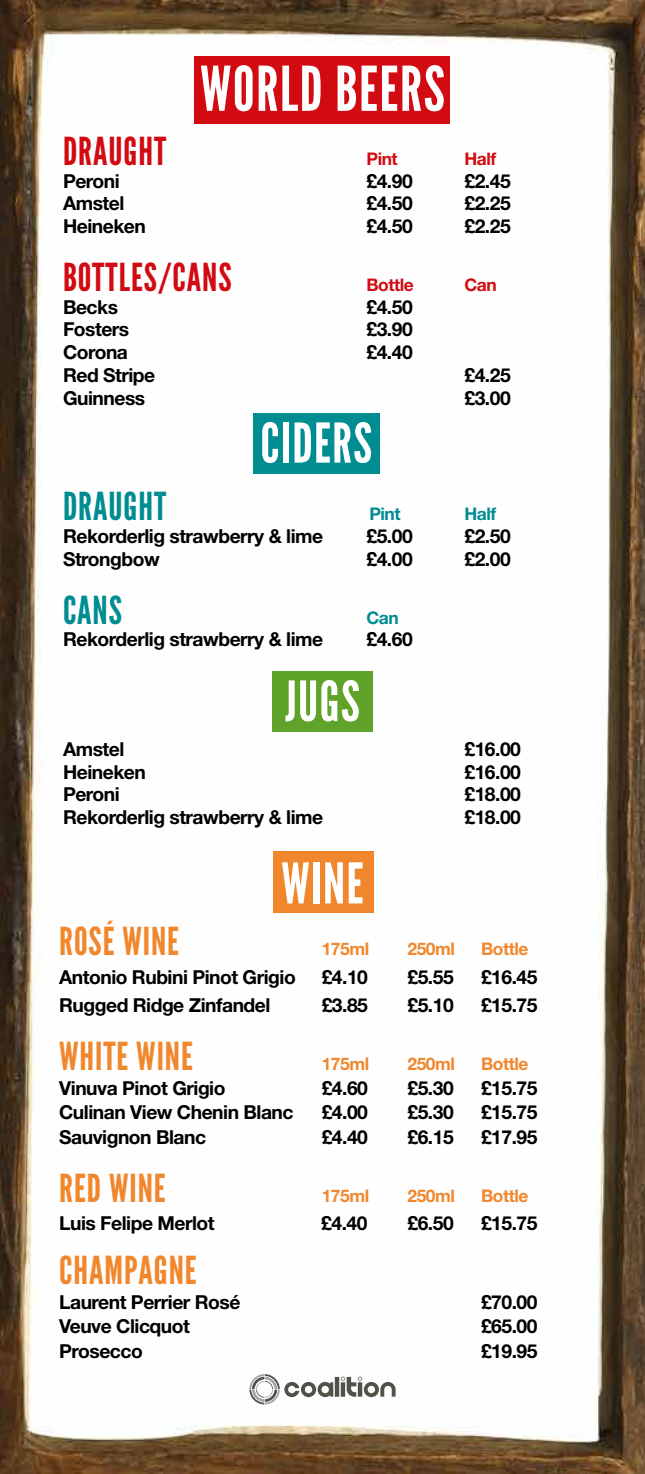
<style>
.page{position:relative;width:645px;height:1474px;background:#fff}
.page>*{position:absolute;margin:0;border:0;box-sizing:border-box;transform-origin:0 0}
.t1{font:61.6px "League Gothic";letter-spacing:.025em;color:#fff}
.t2{font:56px "League Gothic";color:#fff}
.t3{font:55.3px "League Gothic";color:#fff}
.t4{font:54.6px "League Gothic";letter-spacing:.025em;color:#fff}
.t5{font:38.5px "League Gothic";letter-spacing:.025em;color:#f1872d}
.t6{font:38.5px "League Gothic";letter-spacing:.025em;color:#d20a11}
.t7{font:38.5px "League Gothic";letter-spacing:.025em;color:#008d92}
.t8{font:700 19.25px "Helvetica Neue LT Std";letter-spacing:-.025em;color:#000}
.t9{font:700 17.32px "Helvetica Neue LT Std";letter-spacing:-.025em;color:#f1872d}
.t10{font:700 17.32px "Helvetica Neue LT Std";letter-spacing:-.025em;color:#d20a11}
.t11{font:700 17.32px "Helvetica Neue LT Std";letter-spacing:-.025em;color:#008d92}
</style>
<div class="page">
<img style="left:0;top:0;width:645px;height:1473px">
<div style="left:195px;top:56px;width:255px;height:67px;background:#d20a11"></div>
<div style="left:253px;top:414px;width:127px;height:60px;background:#008d92"></div>
<div style="left:272px;top:671px;width:101px;height:61px;background:#5fa32a"></div>
<svg style="left:249px;top:1373px;width:147px;height:31px"></svg>
<div style="left:273px;top:851px;width:101px;height:61px;background:#f1872d"></div>
<h3 class="t6" style="left:63px;top:129px;width:105px">DRAUGHT</h3>
<h1 class="t1" style="left:200px;top:54px;width:246px">WORLD BEERS</h1>
<p class="t10" style="left:366px;top:148px;width:33px">Pint</p>
<p class="t10" style="left:464px;top:148px;width:33px">Half</p>
<p class="t8" style="left:63px;top:169px;width:58px">Peroni</p>
<p class="t8" style="left:366px;top:169px;width:48px">£4.90</p>
<p class="t8" style="left:464px;top:169px;width:48px">£2.45</p>
<p class="t8" style="left:63px;top:192px;width:63px">Amstel</p>
<p class="t8" style="left:366px;top:192px;width:48px">£4.50</p>
<p class="t8" style="left:464px;top:192px;width:48px">£2.25</p>
<p class="t8" style="left:63px;top:214px;width:84px">Heineken</p>
<p class="t8" style="left:366px;top:214px;width:48px">£4.50</p>
<p class="t8" style="left:464px;top:214px;width:48px">£2.25</p>
<h3 class="t6" style="left:63px;top:255px;width:170px">BOTTLES/CANS</h3>
<p class="t10" style="left:366px;top:274px;width:49px">Bottle</p>
<p class="t10" style="left:464px;top:274px;width:34px">Can</p>
<p class="t8" style="left:63px;top:295px;width:57px">Becks</p>
<p class="t8" style="left:366px;top:295px;width:48px">£4.50</p>
<p class="t8" style="left:63px;top:318px;width:68px">Fosters</p>
<p class="t8" style="left:366px;top:318px;width:48px">£3.90</p>
<p class="t8" style="left:63px;top:340px;width:66px">Corona</p>
<p class="t8" style="left:366px;top:340px;width:48px">£4.40</p>
<p class="t8" style="left:63px;top:363px;width:94px">Red Stripe</p>
<p class="t8" style="left:464px;top:363px;width:48px">£4.25</p>
<p class="t8" style="left:63px;top:386px;width:84px">Guinness</p>
<p class="t8" style="left:464px;top:386px;width:48px">£3.00</p>
<h3 class="t7" style="left:63px;top:484px;width:105px">DRAUGHT</h3>
<h3 class="t4" style="left:260px;top:412px;width:113px">CIDERS</h3>
<p class="t11" style="left:369px;top:503px;width:33px">Pint</p>
<p class="t11" style="left:464px;top:503px;width:33px">Half</p>
<p class="t8" style="left:63px;top:524px;width:262px">Rekorderlig strawberry &amp; lime</p>
<p class="t8" style="left:366px;top:524px;width:48px">£5.00</p>
<p class="t8" style="left:464px;top:524px;width:48px">£2.50</p>
<p class="t8" style="left:63px;top:547px;width:98px">Strongbow</p>
<p class="t8" style="left:366px;top:547px;width:48px">£4.00</p>
<p class="t8" style="left:464px;top:547px;width:48px">£2.00</p>
<h3 class="t7" style="left:63px;top:588px;width:61px">CANS</h3>
<p class="t11" style="left:366px;top:607px;width:34px">Can</p>
<p class="t8" style="left:63px;top:627px;width:262px">Rekorderlig strawberry &amp; lime</p>
<p class="t8" style="left:366px;top:627px;width:48px">£4.60</p>
<h3 class="t3" style="left:285px;top:669px;width:76px">JUGS</h3>
<p class="t8" style="left:63px;top:737px;width:63px">Amstel</p>
<p class="t8" style="left:464px;top:737px;width:58px">£16.00</p>
<p class="t8" style="left:63px;top:760px;width:84px">Heineken</p>
<p class="t8" style="left:464px;top:760px;width:58px">£16.00</p>
<p class="t8" style="left:63px;top:782px;width:58px">Peroni</p>
<p class="t8" style="left:464px;top:782px;width:58px">£18.00</p>
<p class="t8" style="left:63px;top:805px;width:262px">Rekorderlig strawberry &amp; lime</p>
<p class="t8" style="left:464px;top:805px;width:58px">£18.00</p>
<h3 class="t5" style="left:59px;top:918px;width:121px">ROSÉ WINE</h3>
<h2 class="t2" style="left:281px;top:851px;width:84px">WINE</h2>
<p class="t9" style="left:322px;top:937px;width:49px">175ml</p>
<p class="t9" style="left:407px;top:937px;width:49px">250ml</p>
<p class="t9" style="left:481px;top:937px;width:49px">Bottle</p>
<p class="t8" style="left:59px;top:964px;width:238px">Antonio Rubini Pinot Grigio</p>
<p class="t8" style="left:322px;top:964px;width:48px">£4.10</p>
<p class="t8" style="left:407px;top:964px;width:48px">£5.55</p>
<p class="t8" style="left:481px;top:964px;width:58px">£16.45</p>
<p class="t8" style="left:59px;top:993px;width:213px">Rugged Ridge Zinfandel</p>
<p class="t8" style="left:322px;top:993px;width:48px">£3.85</p>
<p class="t8" style="left:407px;top:993px;width:48px">£5.10</p>
<p class="t8" style="left:481px;top:993px;width:58px">£15.75</p>
<h3 class="t5" style="left:59px;top:1034px;width:135px">WHITE WINE</h3>
<p class="t9" style="left:322px;top:1053px;width:49px">175ml</p>
<p class="t9" style="left:407px;top:1053px;width:49px">250ml</p>
<p class="t9" style="left:481px;top:1053px;width:49px">Bottle</p>
<p class="t8" style="left:59px;top:1075px;width:168px">Vinuva Pinot Grigio</p>
<p class="t8" style="left:322px;top:1075px;width:48px">£4.60</p>
<p class="t8" style="left:407px;top:1075px;width:48px">£5.30</p>
<p class="t8" style="left:481px;top:1075px;width:58px">£15.75</p>
<p class="t8" style="left:59px;top:1100px;width:236px">Culinan View Chenin Blanc</p>
<p class="t8" style="left:322px;top:1100px;width:48px">£4.00</p>
<p class="t8" style="left:407px;top:1100px;width:48px">£5.30</p>
<p class="t8" style="left:481px;top:1100px;width:58px">£15.75</p>
<p class="t8" style="left:59px;top:1124px;width:148px">Sauvignon Blanc</p>
<p class="t8" style="left:322px;top:1124px;width:48px">£4.40</p>
<p class="t8" style="left:407px;top:1124px;width:48px">£6.15</p>
<p class="t8" style="left:481px;top:1124px;width:58px">£17.95</p>
<h3 class="t5" style="left:59px;top:1165px;width:108px">RED WINE</h3>
<p class="t9" style="left:322px;top:1184px;width:49px">175ml</p>
<p class="t9" style="left:407px;top:1184px;width:49px">250ml</p>
<p class="t9" style="left:481px;top:1184px;width:49px">Bottle</p>
<p class="t8" style="left:59px;top:1211px;width:157px">Luis Felipe Merlot</p>
<p class="t8" style="left:321px;top:1211px;width:48px">£4.40</p>
<p class="t8" style="left:407px;top:1211px;width:48px">£6.50</p>
<p class="t8" style="left:481px;top:1211px;width:58px">£15.75</p>
<h3 class="t5" style="left:59px;top:1248px;width:139px">CHAMPAGNE</h3>
<p class="t8" style="left:59px;top:1289px;width:183px">Laurent Perrier Rosé</p>
<p class="t8" style="left:481px;top:1289px;width:58px">£70.00</p>
<p class="t8" style="left:59px;top:1314px;width:132px">Veuve Clicquot</p>
<p class="t8" style="left:481px;top:1314px;width:58px">£65.00</p>
<p class="t8" style="left:59px;top:1338px;width:85px">Prosecco</p>
<p class="t8" style="left:481px;top:1338px;width:58px">£19.95</p>
</div>
